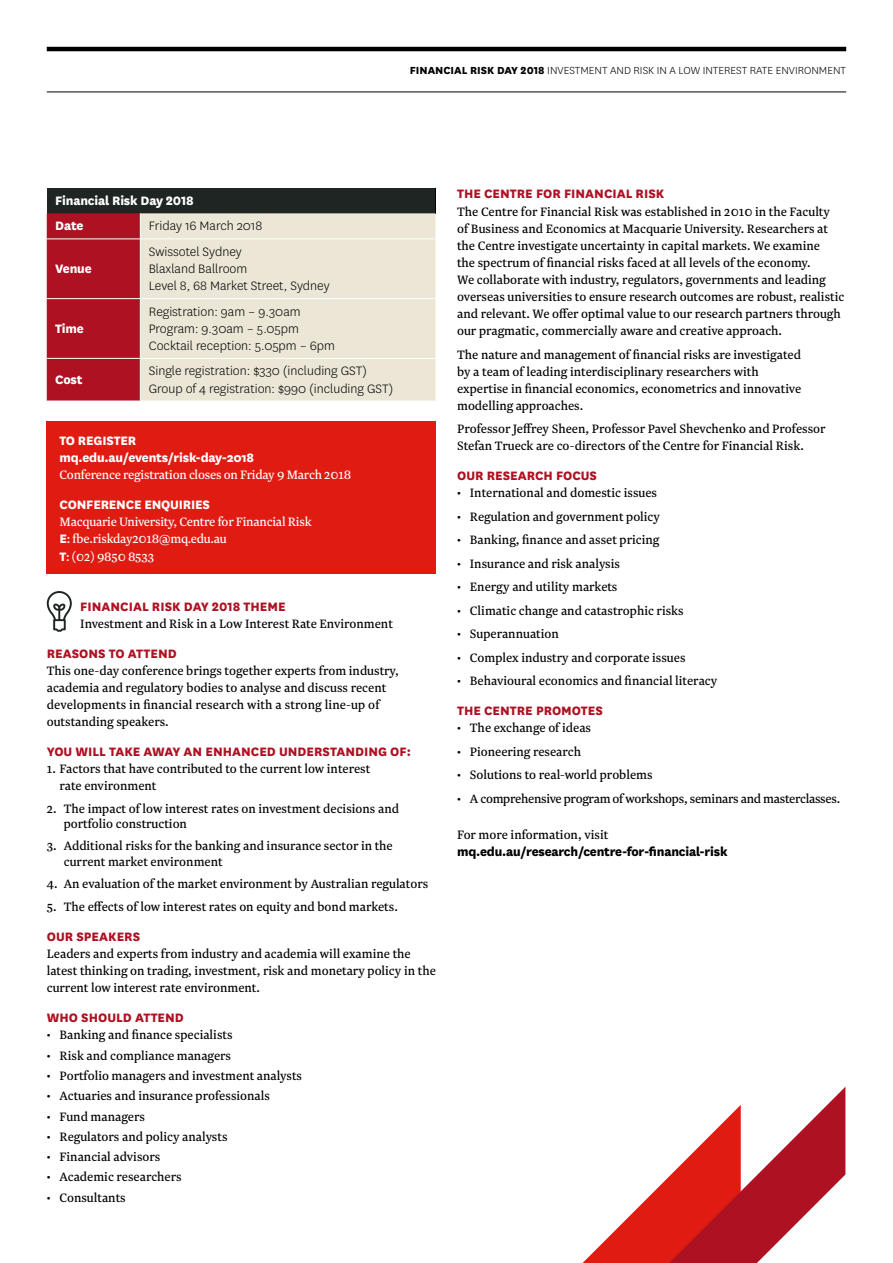
<style>
.page{position:relative;width:893px;height:1263px;background:#fff}
.page>*{position:absolute;margin:0;border:0;box-sizing:border-box;transform-origin:0 0}
.t1{font:14.25px/17.1px "Newzald";color:#000}
.t2{font:300 14.25px/17.1px "National";color:#000}
.t3{font:800 14.25px "National";color:#ae1122}
.t4{font:14.25px/17.1px "Newzald";letter-spacing:-.015em;color:#fff}
.t5{font:800 14.25px/17.1px "National";letter-spacing:-.015em;color:#fff}
.t6{font:14.25px "Newzald";letter-spacing:-.02em;color:#000}
.t7{font:800 14.25px "National";letter-spacing:-.015em;color:#000}
.t8{font:300 12px "National";color:#000}
.s1{font-weight:800}
.s2{font-family:"National";font-weight:800}
</style>
<div class="page">
<div style="left:47px;top:421px;width:389px;height:152px;background:#df1b12"></div>
<div style="left:47px;top:188px;width:388px;height:25px;background:#1f2522"></div>
<div style="left:141px;top:213px;width:294px;height:188px;background:#ebe6d6"></div>
<svg style="left:435px;top:188px;width:1px;height:25px"></svg>
<div style="left:47px;top:213px;width:94px;height:188px;background:#ae1122"></div>
<hr style="left:47px;top:238px;width:93px;height:1px;background:#fff">
<hr style="left:140px;top:238px;width:295px;height:1px;background:#fff">
<hr style="left:140px;top:239px;width:1px;height:59px;background:#fff">
<hr style="left:47px;top:298px;width:93px;height:1px;background:#fff">
<hr style="left:140px;top:298px;width:295px;height:1px;background:#fff">
<hr style="left:140px;top:299px;width:1px;height:59px;background:#fff">
<hr style="left:47px;top:358px;width:93px;height:1px;background:#fff">
<hr style="left:140px;top:358px;width:295px;height:1px;background:#fff">
<hr style="left:140px;top:359px;width:1px;height:42px;background:#fff">
<hr style="left:47px;top:47px;width:799px;height:4px;background:#000">
<hr style="left:47px;top:92px;width:799px;height:1px;background:#000">
<svg style="left:583px;top:1087px;width:262px;height:176px"></svg>
<svg style="left:47px;top:591px;width:25px;height:41px"></svg>
<p class="t8" style="left:410px;top:63px;width:438px"><span class="s1">FINANCIAL RISK DAY 2018</span> INVESTMENT AND RISK IN A LOW INTEREST RATE ENVIRONMENT</p>
<p class="t5" style="left:55px;top:187px;width:140px;line-height:25.5px">Financial Risk Day 2018<br>Date</p>
<p class="t2" style="left:149px;top:217px;width:115px">Friday 16 March 2018</p>
<p class="t5" style="left:55px;top:259px;width:38px">Venue</p>
<p class="t5" style="left:55px;top:319px;width:30px">Time</p>
<p class="t2" style="left:149px;top:243px;width:182px">Swissotel Sydney<br>Blaxland Ballroom<br>Level 8, 68 Market Street, Sydney</p>
<p class="t2" style="left:149px;top:302px;width:188px">Registration: 9am – 9.30am<br>Program: 9.30am – 5.05pm<br>Cocktail reception: 5.05pm – 6pm</p>
<p class="t5" style="left:55px;top:370px;width:29px">Cost</p>
<p class="t2" style="left:149px;top:362px;width:246px">Single registration: $330 (including GST)<br>Group of 4 registration: $990 (including GST)</p>
<p class="t5" style="left:60px;top:431px;width:196px">TO REGISTER mq.edu.au/events/risk-day-2018</p>
<p class="t4" style="left:60px;top:466px;width:293px">Conference registration closes on Friday 9 March 2018</p>
<p class="t5" style="left:60px;top:495px;width:152px">CONFERENCE ENQUIRIES</p>
<p class="t4" style="left:60px;top:513px;width:254px">Macquarie University, Centre for Financial Risk<br><span class="s2">E</span>: fbe.riskday2018@mq.edu.au<br><span class="s2">T</span>: (02) 9850 8533</p>
<p class="t3" style="left:80px;top:596px;width:207px">FINANCIAL RISK DAY 2018 THEME</p>
<p class="t1" style="left:80px;top:615px;width:314px">Investment and Risk in a Low Interest Rate Environment</p>
<p class="t3" style="left:47px;top:643px;width:132px">REASONS TO ATTEND</p>
<p class="t1" style="left:47px;top:662px;width:353px">This one-day conference brings together experts from industry, academia and regulatory bodies to analyse and discuss recent developments in financial research with a strong line-up of outstanding speakers.</p>
<p class="t3" style="left:47px;top:741px;width:366px">YOU WILL TAKE AWAY AN ENHANCED UNDERSTANDING OF:</p>
<p class="t1" style="left:60px;top:760px;width:312px;text-indent:-13px">1. Factors that have contributed to the current low interest rate environment</p>
<p class="t1" style="left:64px;top:800px;width:337px;line-height:15.8px;text-indent:-17px">2. The impact of low interest rates on investment decisions and portfolio construction</p>
<p class="t1" style="left:64px;top:838px;width:330px;line-height:15.8px;text-indent:-17px">3. Additional risks for the banking and insurance sector in the current market environment</p>
<p class="t1" style="left:47px;top:874px;width:383px">4. An evaluation of the market environment by Australian regulators</p>
<p class="t1" style="left:47px;top:898px;width:353px">5. The effects of low interest rates on equity and bond markets.</p>
<p class="t3" style="left:47px;top:926px;width:95px">OUR SPEAKERS</p>
<p class="t1" style="left:47px;top:945px;width:391px">Leaders and experts from industry and academia will examine the latest thinking on trading, investment, risk and monetary policy in the current low interest rate environment.</p>
<p class="t3" style="left:47px;top:1007px;width:139px">WHO SHOULD ATTEND</p>
<p class="t1" style="left:47px;top:1026px;width:187px">• Banking and finance specialists</p>
<p class="t1" style="left:47px;top:1046px;width:186px">• Risk and compliance managers</p>
<p class="t1" style="left:47px;top:1067px;width:257px">• Portfolio managers and investment analysts</p>
<p class="t1" style="left:47px;top:1087px;width:225px">• Actuaries and insurance professionals</p>
<p class="t1" style="left:47px;top:1107px;width:100px">• Fund managers</p>
<p class="t1" style="left:47px;top:1128px;width:182px">• Regulators and policy analysts</p>
<p class="t1" style="left:47px;top:1148px;width:115px">• Financial advisors</p>
<p class="t1" style="left:47px;top:1168px;width:136px">• Academic researchers</p>
<p class="t1" style="left:47px;top:1189px;width:80px">• Consultants</p>
<p class="t3" style="left:457px;top:184px;width:209px">THE CENTRE FOR FINANCIAL RISK</p>
<p class="t1" style="left:457px;top:202px;width:389px">The Centre for Financial Risk was established in 2010 in the Faculty of Business and Economics at Macquarie University. Researchers at the Centre investigate uncertainty in capital markets. We examine<br>the spectrum of financial risks faced at all levels of the economy.<br>We collaborate with industry, regulators, governments and leading overseas universities to ensure research outcomes are robust, realistic and relevant. We offer optimal value to our research partners through our pragmatic, commercially aware and creative approach.</p>
<p class="t1" style="left:457px;top:346px;width:346px">The nature and management of financial risks are investigated by a team of leading interdisciplinary researchers with expertise in financial economics, econometrics and innovative modelling approaches.</p>
<p class="t1" style="left:457px;top:420px;width:370px">Professor Jeffrey Sheen, Professor Pavel Shevchenko and Professor<br>Stefan Trueck are co-directors of the Centre for Financial Risk.</p>
<p class="t3" style="left:457px;top:465px;width:142px">OUR RESEARCH FOCUS</p>
<p class="t1" style="left:457px;top:484px;width:201px">• International and domestic issues</p>
<p class="t1" style="left:457px;top:508px;width:205px">• Regulation and government policy</p>
<p class="t1" style="left:457px;top:531px;width:204px">• Banking, finance and asset pricing</p>
<p class="t1" style="left:457px;top:555px;width:164px">• Insurance and risk analysis</p>
<p class="t1" style="left:457px;top:578px;width:162px">• Energy and utility markets</p>
<p class="t1" style="left:457px;top:602px;width:228px">• Climatic change and catastrophic risks</p>
<p class="t1" style="left:457px;top:625px;width:103px">• Superannuation</p>
<p class="t1" style="left:457px;top:649px;width:230px">• Complex industry and corporate issues</p>
<p class="t1" style="left:457px;top:672px;width:262px">• Behavioural economics and financial literacy</p>
<p class="t3" style="left:457px;top:700px;width:147px">THE CENTRE PROMOTES</p>
<p class="t1" style="left:457px;top:719px;width:135px">• The exchange of ideas</p>
<p class="t1" style="left:457px;top:742px;width:125px">• Pioneering research</p>
<p class="t1" style="left:457px;top:766px;width:197px">• Solutions to real-world problems</p>
<p class="t6" style="left:457px;top:790px;width:385px">• A comprehensive program of workshops, seminars and masterclasses.</p>
<p class="t1" style="left:457px;top:826px;width:153px">For more information, visit</p>
<p class="t7" style="left:457px;top:841px;width:272px">mq.edu.au/research/centre-for-financial-risk</p>
</div>
